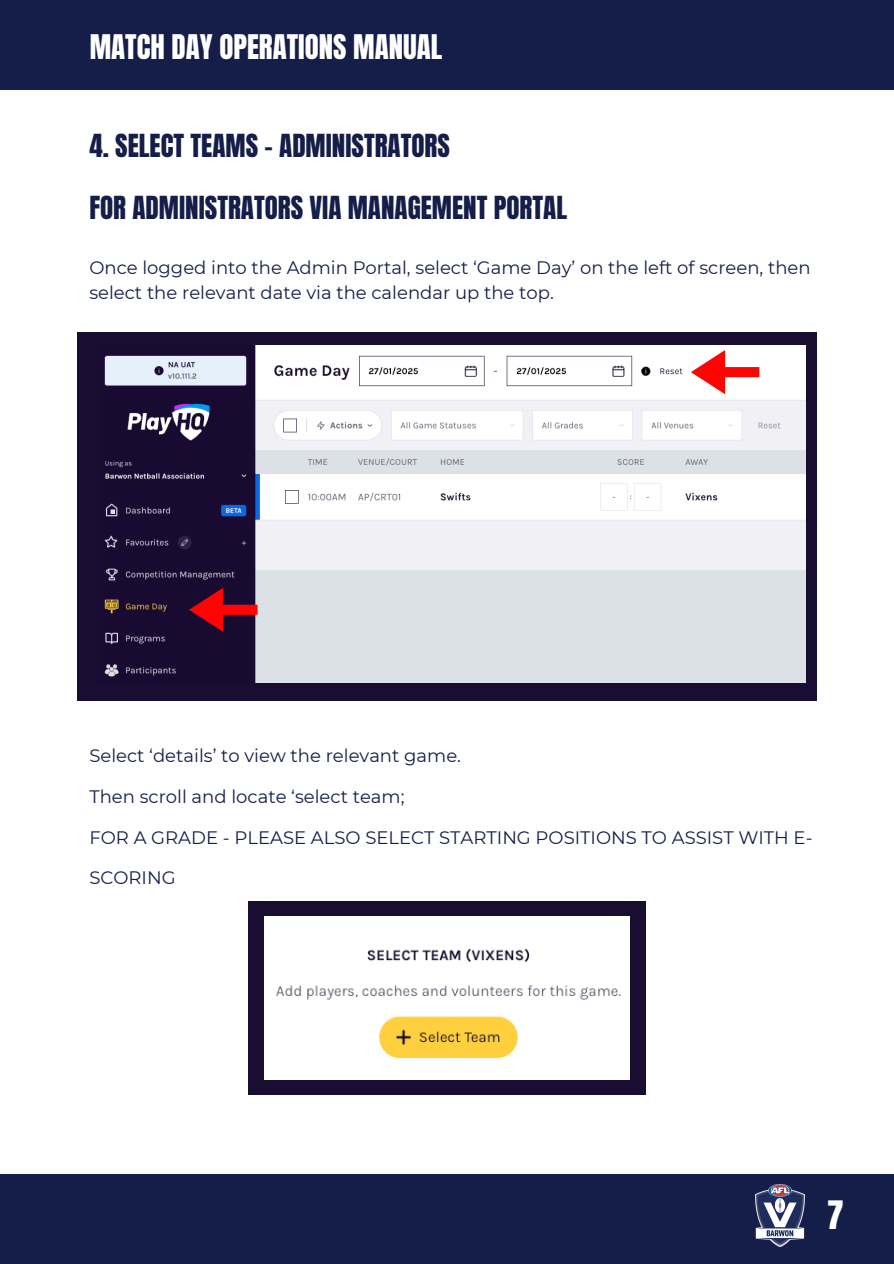
<style>
.page{position:relative;width:894px;height:1264px;background:#fff}
.page>*{position:absolute;margin:0;border:0;box-sizing:border-box;transform-origin:0 0}
.t1{font:33.3px "Anton";color:#fff}
.t2{font:28.8px "Anton";color:#fff}
.t3{font:27px "Anton";color:#151e49}
.t4{font:18px/24.8px "Montserrat";color:#151e49}
</style>
<div class="page">
<div style="left:0;top:1174px;width:893px;height:89px;background:#151e49"></div>
<img style="left:755px;top:1184px;width:49px;height:62px">
<div style="left:0;top:0;width:893px;height:89px;background:#151e49"></div>
<div style="left:77px;top:332px;width:739px;height:368px;background:#190e32"></div>
<img style="left:104px;top:346px;width:700px;height:336px">
<svg style="left:189px;top:587px;width:68px;height:45px"></svg>
<svg style="left:690px;top:350px;width:69px;height:44px;background:#ffa3a3"></svg>
<div style="left:248px;top:900px;width:397px;height:194px;background:#190e32"></div>
<img style="left:264px;top:917px;width:365px;height:162px">
<h2 class="t2" style="left:90px;top:26px;width:354px">MATCH DAY OPERATIONS MANUAL</h2>
<p class="t3" style="left:89px;top:126px;width:362px">4. SELECT TEAMS - ADMINISTRATORS</p>
<p class="t3" style="left:89px;top:188px;width:479px">FOR ADMINISTRATORS VIA MANAGEMENT PORTAL</p>
<p class="t4" style="left:89px;top:255px;width:722px">Once logged into the Admin Portal, select ‘Game Day’ on the left of screen, then select the relevant date via the calendar up the top.</p>
<p class="t4" style="left:89px;top:743px;width:373px">Select ‘details’ to view the relevant game.</p>
<p class="t4" style="left:89px;top:784px;width:316px">Then scroll and locate ‘select team;</p>
<p class="t4" style="left:89px;top:824px;width:724px">FOR A GRADE - PLEASE ALSO SELECT STARTING POSITIONS TO ASSIST WITH E-</p>
<p class="t4" style="left:89px;top:865px;width:88px">SCORING</p>
<h1 class="t1" style="left:827px;top:1190px;width:18px">7</h1>
</div>
